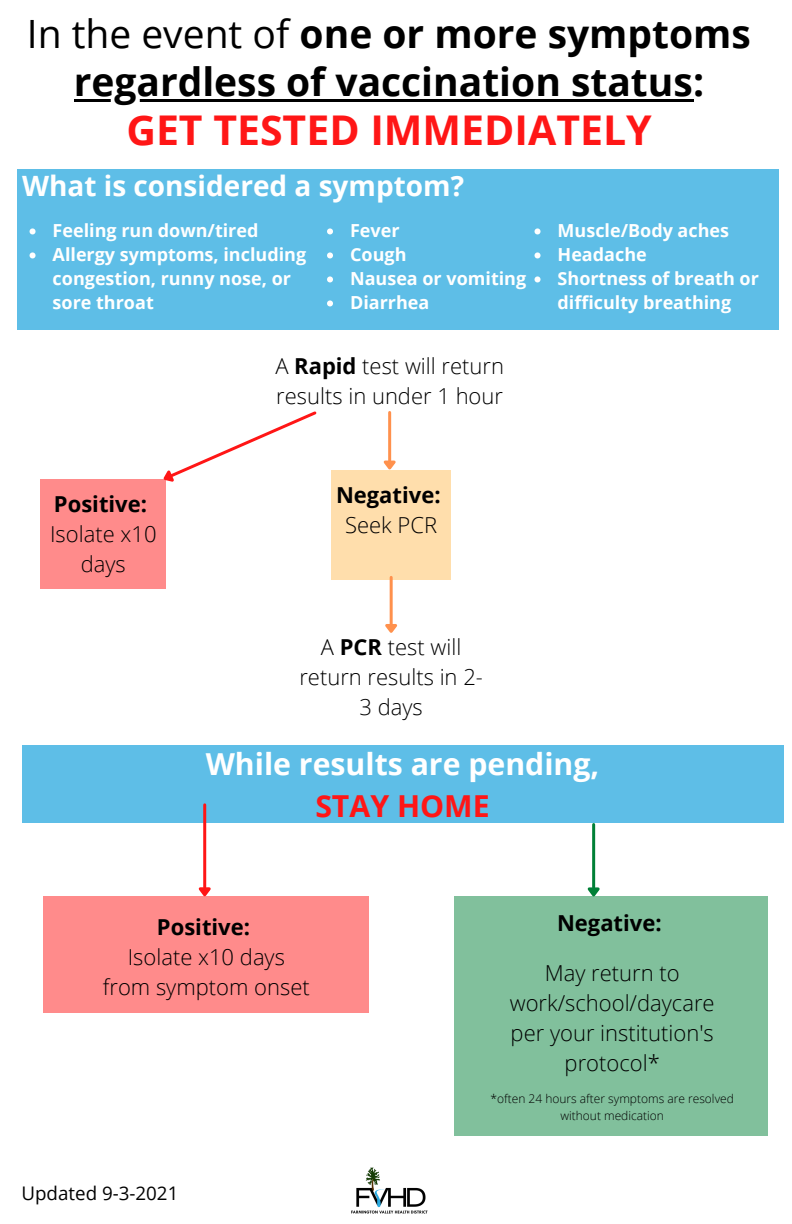
<style>
.page{position:relative;width:792px;height:1224px;background:#fff}
.page>*{position:absolute;margin:0;border:0;box-sizing:border-box;transform-origin:0 0}
.t1{font:700 41px "Open Sans";color:#ff1616}
.t2{font:700 39px "Open Sans";color:#000}
.t3{font:700 30.2px/42px "Open Sans";color:#fff;text-align:center}
.t4{font:700 28px "Open Sans";color:#fff}
.t5{font:300 22px/30px "Open Sans";color:#000;text-align:center}
.t6{font:700 22px "Open Sans";color:#000}
.t7{font:18.8px "Open Sans";color:#000}
.t8{font:700 18px/24px "Open Sans";color:#fff}
.t9{font:300 12px/16.6px "Open Sans";color:#000;text-align:center}
.s1{font-weight:400}
.s2{font-weight:700}
.s3{color:#ff1616}
</style>
<div class="page">
<div style="left:17px;top:169px;width:762px;height:160px;background:#5ebee7"></div>
<svg style="left:163px;top:411px;width:154px;height:71px"></svg>
<hr style="left:388px;top:412px;width:3px;height:49px;background:#ff914d">
<svg style="left:383px;top:458px;width:13px;height:12px"></svg>
<div style="left:40px;top:479px;width:126px;height:110px;background:#ff8b8b"></div>
<div style="left:331px;top:470px;width:120px;height:109px;background:#ffdeac"></div>
<img style="left:351px;top:1167px;width:77px;height:47px">
<hr style="left:74px;top:99px;width:619px;height:3px;background:#000">
<svg style="left:30px;top:228px;width:6px;height:6px"></svg>
<svg style="left:30px;top:252px;width:6px;height:6px"></svg>
<svg style="left:327px;top:228px;width:6px;height:6px"></svg>
<svg style="left:327px;top:252px;width:6px;height:6px"></svg>
<svg style="left:327px;top:276px;width:6px;height:6px"></svg>
<svg style="left:327px;top:300px;width:6px;height:6px"></svg>
<svg style="left:535px;top:228px;width:6px;height:6px"></svg>
<svg style="left:535px;top:252px;width:6px;height:6px"></svg>
<svg style="left:535px;top:276px;width:6px;height:6px"></svg>
<div style="left:22px;top:745px;width:762px;height:78px;background:#5ebee7"></div>
<hr style="left:592px;top:825px;width:3px;height:62px;background:#008037">
<svg style="left:587px;top:885px;width:13px;height:11px"></svg>
<div style="left:43px;top:896px;width:326px;height:117px;background:#ff8b8b"></div>
<div style="left:455px;top:896px;width:313px;height:240px;background:#81c09c"></div>
<hr style="left:203px;top:805px;width:3px;height:82px;background:#ff1616">
<svg style="left:198px;top:885px;width:13px;height:12px"></svg>
<hr style="left:390px;top:577px;width:3px;height:47px;background:#ff914d">
<svg style="left:385px;top:621px;width:13px;height:12px"></svg>
<p class="t2" style="left:27px;top:6px;width:725px"><span class="s1">In the event of</span> one or more symptoms</p>
<p class="t2" style="left:74px;top:54px;width:632px">regardless of vaccination status:</p>
<p class="t1" style="left:126px;top:101px;width:527px">GET TESTED IMMEDIATELY</p>
<p class="t4" style="left:22px;top:166px;width:443px">What is considered a symptom?</p>
<p class="t8" style="left:53px;top:218px;width:207px">Feeling run down/tired</p>
<p class="t8" style="left:53px;top:242px;width:255px">Allergy symptoms, including congestion, runny nose, or sore throat</p>
<p class="t8" style="left:350px;top:218px;width:51px">Fever</p>
<p class="t8" style="left:350px;top:242px;width:58px">Cough</p>
<p class="t8" style="left:350px;top:266px;width:178px">Nausea or vomiting</p>
<p class="t8" style="left:350px;top:290px;width:81px">Diarrhea</p>
<p class="t5" style="left:275px;top:351px;width:230px;text-align:left">A <span class="s2">Rapid</span> test will return results in under 1 hour</p>
<p class="t8" style="left:558px;top:218px;width:173px">Muscle/Body aches</p>
<p class="t8" style="left:558px;top:242px;width:91px">Headache</p>
<p class="t8" style="left:558px;top:266px;width:203px">Shortness of breath or difficulty breathing</p>
<p class="t6" style="left:54px;top:489px;width:95px">Positive:</p>
<p class="t5" style="left:50px;top:519px;width:108px">Isolate x10 days</p>
<p class="t6" style="left:336px;top:479px;width:106px">Negative:</p>
<p class="t5" style="left:345px;top:509px;width:94px">Seek PCR</p>
<p class="t5" style="left:299px;top:632px;width:185px">A <span class="s2">PCR</span> test will return results in 2-<br>3 days</p>
<p class="t3" style="left:206px;top:742px;width:395px">While results are pending,<br><span class="s3">STAY HOME</span></p>
<p class="t6" style="left:157px;top:911px;width:95px">Positive:</p>
<p class="t5" style="left:128px;top:941px;width:159px">Isolate x10 days</p>
<p class="t5" style="left:103px;top:971px;width:208px">from symptom onset</p>
<p class="t7" style="left:21px;top:1180px;width:158px">Updated 9-3-2021</p>
<p class="t6" style="left:557px;top:908px;width:106px">Negative:</p>
<p class="t5" style="left:510px;top:957px;width:206px">May return to work/school/daycare</p>
<p class="t5" style="left:511px;top:1017px;width:205px">per your institution's protocol*</p>
<p class="t9" style="left:491px;top:1090px;width:245px">*often 24 hours after symptoms are resolved without medication</p>
</div>
